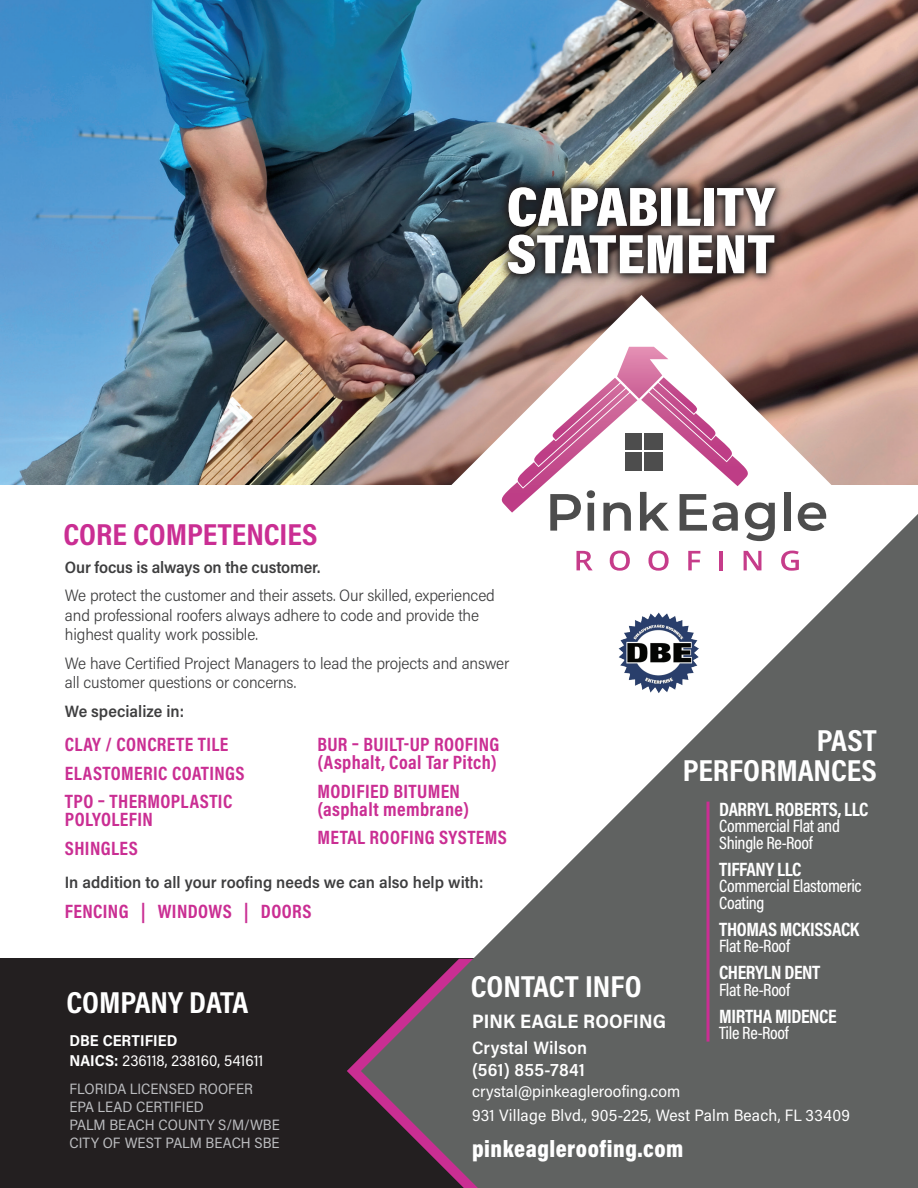
<style>
.page{position:relative;width:918px;height:1188px;background:#fff}
.page>*{position:absolute;margin:0;border:0;box-sizing:border-box;transform-origin:0 0}
.t1{font:55.95px/47.2px "Acumin Variable Concept";letter-spacing:-.135em;color:#fff;scale:1.11 1}
.t2{font:30.75px "Acumin Variable Concept";letter-spacing:-.19em;color:#ca2e93;scale:1.08 1}
.t3{font:30.75px/30px "Acumin Variable Concept";letter-spacing:-.145em;color:#fff;text-align:right;scale:1.08 1}
.t4{font:30.75px "Acumin Variable Concept";letter-spacing:-.205em;color:#fff;scale:1.08 1}
.t5{font:30.75px "Acumin Variable Concept";letter-spacing:-.18em;color:#fff;scale:1.08 1}
.t6{font:24px "Acumin Variable Concept";letter-spacing:-.02em;color:#fff}
.t7{font:19.5px/28.5px "Acumin Variable Concept";letter-spacing:-.115em;color:#ca2e93}
.t8{font:19.5px "Acumin Variable Concept";letter-spacing:-.15em;color:#fff}
.t9{font:19.5px/18px "Acumin Variable Concept";letter-spacing:-.065em;color:#ca2e93}
.t10{font:19.5px "Acumin Variable Concept";letter-spacing:-.185em;color:#ca2e93}
.t11{font:19.5px "Acumin Variable Concept";letter-spacing:-.015em;color:#fff}
.t12{font:19.5px "Acumin Variable Concept";letter-spacing:-.185em;color:#fff}
.t13{font:19.5px "Acumin Variable Concept";letter-spacing:-.22em;color:#fff}
.t14{font:18px/16.5px "Acumin Variable Concept";letter-spacing:-.105em;color:#fff}
.t15{font:18px "Acumin Variable Concept";letter-spacing:-.125em;color:#fff}
.t16{font:18px/22.5px "Acumin Variable Concept";letter-spacing:.025em;color:#fff}
.t17{font:16.5px/19.5px "Acumin Variable Concept";letter-spacing:-.02em;color:#3e3e3f}
.t18{font:16.5px/24px "Acumin Variable Concept";letter-spacing:.005em;color:#fff}
.t19{font:16.5px "Acumin Variable Concept";letter-spacing:.02em;color:#3e3e3f}
.t20{font:16.5px "Acumin Variable Concept";letter-spacing:.025em;color:#3e3e3f}
.t21{font:15.75px/20.2px "Acumin Variable Concept";letter-spacing:-.01em;color:#fff}
.t22{font:15px/18px "Acumin Variable Concept";letter-spacing:-.045em;color:#bcbdc0}
</style>
<div class="page">
<div style="left:0;top:959px;width:698px;height:229px;background:#231f20"></div>
<img style="left:0;top:0;width:918px;height:484px">
<svg style="left:423px;top:295px;width:437px;height:190px;background:#aa918a"></svg>
<div style="left:784px;top:492px;width:7px;height:39px;background:#4d4d4d"></div>
<svg style="left:798px;top:502px;width:28px;height:12px"></svg>
<svg style="left:500px;top:347px;width:275px;height:167px"></svg>
<svg style="left:361px;top:514px;width:557px;height:674px;fill:#606261"></svg>
<img style="left:618px;top:613px;width:81px;height:81px">
<svg style="left:496px;top:174px;width:292px;height:113px;background:#8b7c75"></svg>
<svg style="left:499px;top:178px;width:285px;height:105px;background:#82756e"></svg>
<svg style="left:502px;top:181px;width:279px;height:99px;background:#3f3837"></svg>
<svg style="left:706px;top:802px;width:4px;height:240px"></svg>
<h1 class="t1" style="left:507px;top:181px;width:249px">CAPABILITY<br>STATEMENT</h1>
<h2 class="t2" style="left:63px;top:513px;width:241px">CORE COMPETENCI ES</h2>
<p class="t17" style="left:65px;top:552px;width:432px;line-height:28.5px">Our focus is always on the customer.<br>We protect the customer and their assets. Our skilled, experienced</p>
<p class="t17" style="left:65px;top:605px;width:416px">and professional roofers always adhere to code and provide the highest quality work possible.</p>
<p class="t17" style="left:65px;top:653px;width:446px">We have Certified Project Managers to lead the projects and answer all customer questions or concerns.</p>
<p class="t20" style="left:65px;top:700px;width:120px">We specialize in:</p>
<h2 class="t3" style="left:683px;top:725px;width:185px">PAST<br>PERFORMANCES</h2>
<p class="t8" style="left:719px;top:796px;width:154px">DARRYL ROBERTS, LLC</p>
<p class="t14" style="left:719px;top:817px;width:124px">Commercial Flat and<br>Shingle Re-Roof</p>
<p class="t8" style="left:719px;top:856px;width:87px">TIFFANY LLC</p>
<p class="t14" style="left:719px;top:877px;width:146px">Commercial Elastomeric<br>Coating</p>
<p class="t12" style="left:719px;top:916px;width:144px">THOMAS MCKISSACK</p>
<p class="t15" style="left:719px;top:934px;width:73px">Flat Re-Roof</p>
<p class="t8" style="left:719px;top:959px;width:105px">CHERYLN DENT</p>
<p class="t15" style="left:719px;top:977px;width:73px">Flat Re-Roof</p>
<p class="t13" style="left:719px;top:1003px;width:122px">MIRTHA MIDENCE</p>
<p class="t15" style="left:719px;top:1021px;width:72px">Tile Re-Roof</p>
<p class="t7" style="left:65px;top:730px;width:184px">CLAY / CONCRETE TILE<br>ELASTOMERIC COATINGS<br>TPO – THERMOPLASTIC</p>
<p class="t7" style="left:65px;top:805px;width:93px">POLYOLEFIN<br>SHINGLES</p>
<p class="t7" style="left:317px;top:735px;width:187px;line-height:18px">BUR – BUILT-UP ROOFING (Asphalt, Coal Tar Pitch)</p>
<p class="t9" style="left:317px;top:781px;width:153px">MODIFIED BITUMEN (asphalt membrane)</p>
<p class="t7" style="left:317px;top:823px;width:193px">METAL ROOFING SYSTEMS</p>
<p class="t19" style="left:65px;top:871px;width:419px">In addition to all your roofing needs we can also help with:</p>
<p class="t10" style="left:65px;top:898px;width:250px">FENCI NG | WI NDOWS | DOORS</p>
<h2 class="t5" style="left:471px;top:966px;width:167px">CONTACT I NFO</h2>
<p class="t11" style="left:472px;top:1008px;width:196px">PINK EAGLE ROOFING</p>
<p class="t16" style="left:472px;top:1035px;width:116px">Crystal Wilson (561) 855-7841</p>
<p class="t18" style="left:472px;top:1079px;width:379px">crystal@pinkeagleroofing.com<br>931 Village Blvd., 905-225, West Palm Beach, FL 33409</p>
<h2 class="t4" style="left:66px;top:981px;width:175px">COMPANY DATA</h2>
<p class="t21" style="left:69px;top:1029px;width:196px">DBE CERTIFIED<br>NAICS: 236118, 238160, 541611</p>
<p class="t22" style="left:69px;top:1079px;width:213px">FLORIDA LICENSED ROOFER<br>EPA LEAD CERTIFIED<br>PALM BEACH COUNTY S/M/WBE<br>CITY OF WEST PALM BEACH SBE</p>
<h3 class="t6" style="left:472px;top:1132px;width:215px">pinkeagleroofing.com</h3>
</div>
